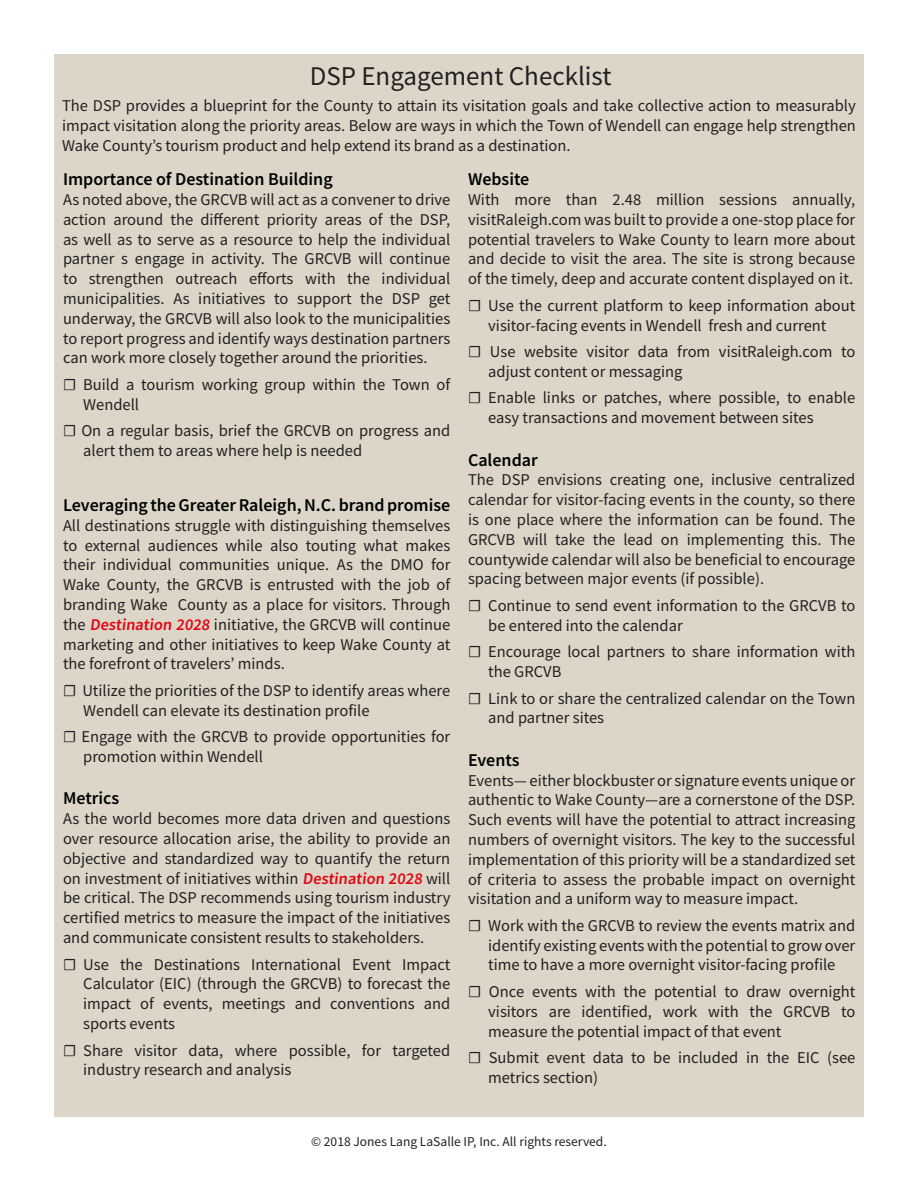
<style>
.page{position:relative;width:918px;height:1188px;background:#fff}
.page>*{position:absolute;margin:0;border:0;box-sizing:border-box;transform-origin:0 0}
.t1{font:27px "Source Sans Pro";color:#231f20}
.Paragraph_Style_3{font:600 18px "Source Sans Pro";color:#000}
.t2{font:16.5px/19.8px "Source Sans Pro";color:#231f20}
.t3{font:13.5px "Source Sans Pro";color:#231f20}
.s1{font-weight:600;color:#e20512}
</style>
<div class="page">
<div style="left:54px;top:54px;width:810px;height:1063px;background:#dbd6c7"></div>
<p class="t1" style="left:310px;top:59px;width:303px">DSP Engagement Checklist</p>
<p class="t2" style="left:62px;top:96px;width:795px;text-align:justify">The DSP provides a blueprint for the County to attain its visitation goals and take collective action to measurably impact visitation along the priority areas. Below are ways in which the Town of Wendell can engage help strengthen Wake County’s tourism product and help extend its brand as a destination.</p>
<p class="Paragraph_Style_3" style="left:63px;top:167px;width:271px">Importance of Destination Building</p>
<p class="t2" style="left:63px;top:190px;width:389px;text-align:justify">As noted above, the GRCVB will act as a convener to drive action around the different priority areas of the DSP, as well as to serve as a resource to help the individual partner s engage in activity. The GRCVB will continue to strengthen outreach efforts with the individual municipalities. As initiatives to support the DSP get underway, the GRCVB will also look to the municipalities to report progress and identify ways destination partners can work more closely together around the priorities.</p>
<p class="t2" style="left:83px;top:375px;width:369px;text-indent:-20px">☐ Build a tourism working group within the Town of<br>Wendell</p>
<p class="t2" style="left:83px;top:421px;width:369px;text-indent:-20px">☐ On a regular basis, brief the GRCVB on progress and alert them to areas where help is needed</p>
<p class="Paragraph_Style_3" style="left:63px;top:493px;width:389px">Leveraging the Greater Raleigh, N.C. brand promise</p>
<p class="t2" style="left:63px;top:515px;width:389px;text-align:justify">All destinations struggle with distinguishing themselves to external audiences while also touting what makes their individual communities unique. As the DMO for Wake County, the GRCVB is entrusted with the job of branding Wake County as a place for visitors. Through the <span class="s1">Destination 2028</span> initiative, the GRCVB will continue marketing and other initiatives to keep Wake County at the forefront of travelers’ minds.</p>
<p class="t2" style="left:83px;top:681px;width:369px;text-indent:-20px">☐ Utilize the priorities of the DSP to identify areas where<br>Wendell can elevate its destination profile</p>
<p class="t2" style="left:83px;top:727px;width:369px;text-indent:-20px">☐ Engage with the GRCVB to provide opportunities for promotion within Wendell</p>
<p class="Paragraph_Style_3" style="left:63px;top:787px;width:58px">Metrics</p>
<p class="t2" style="left:63px;top:809px;width:389px;text-align:justify">As the world becomes more data driven and questions over resource allocation arise, the ability to provide an objective and standardized way to quantify the return on investment of initiatives within <span class="s1">Destination 2028</span> will be critical. The DSP recommends using tourism industry certified metrics to measure the impact of the initiatives and communicate consistent results to stakeholders.</p>
<p class="t2" style="left:83px;top:954px;width:369px;text-align:justify;text-indent:-20px">☐ Use the Destinations International Event Impact Calculator (EIC) (through the GRCVB) to forecast the impact of events, meetings and conventions and sports events</p>
<p class="t2" style="left:83px;top:1040px;width:369px;text-indent:-20px">☐ Share visitor data, where possible, for targeted industry research and analysis</p>
<p class="Paragraph_Style_3" style="left:468px;top:167px;width:63px">Website</p>
<p class="t2" style="left:468px;top:190px;width:389px;text-align:justify">With more than 2.48 million sessions annually, visitRaleigh.com was built to provide a one-stop place for potential travelers to Wake County to learn more about and decide to visit the area. The site is strong because of the timely, deep and accurate content displayed on it.</p>
<p class="t2" style="left:468px;top:295px;width:389px;text-align:center">☐ Use the current platform to keep information about visitor-facing events in Wendell fresh and current</p>
<p class="t2" style="left:488px;top:342px;width:369px;text-indent:-20px">☐ Use website visitor data from visitRaleigh.com to adjust content or messaging</p>
<p class="t2" style="left:488px;top:388px;width:369px;text-indent:-20px">☐ Enable links or patches, where possible, to enable easy transactions and movement between sites</p>
<p class="Paragraph_Style_3" style="left:468px;top:448px;width:71px">Calendar</p>
<p class="t2" style="left:468px;top:470px;width:389px;text-align:justify">The DSP envisions creating one, inclusive centralized calendar for visitor-facing events in the county, so there is one place where the information can be found. The GRCVB will take the lead on implementing this. The countywide calendar will also be beneficial to encourage spacing between major events (if possible).</p>
<p class="t2" style="left:488px;top:595px;width:369px;text-indent:-20px">☐ Continue to send event information to the GRCVB to be entered into the calendar</p>
<p class="t2" style="left:488px;top:642px;width:369px;text-indent:-20px">☐ Encourage local partners to share information with the GRCVB</p>
<p class="t2" style="left:488px;top:688px;width:369px;text-indent:-20px">☐ Link to or share the centralized calendar on the Town and partner sites</p>
<p class="Paragraph_Style_3" style="left:468px;top:748px;width:53px">Events</p>
<p class="t2" style="left:468px;top:770px;width:389px;text-align:justify">Events— either blockbuster or signature events unique or authentic to Wake County—are a cornerstone of the DSP.<br>Such events will have the potential to attract increasing numbers of overnight visitors. The key to the successful implementation of this priority will be a standardized set of criteria to assess the probable impact on overnight visitation and a uniform way to measure impact.</p>
<p class="t2" style="left:488px;top:915px;width:369px;text-align:justify;text-indent:-20px">☐ Work with the GRCVB to review the events matrix and identify existing events with the potential to grow over time to have a more overnight visitor-facing profile</p>
<p class="t2" style="left:488px;top:982px;width:369px;text-align:justify;text-indent:-20px">☐ Once events with the potential to draw overnight visitors are identified, work with the GRCVB to measure the potential impact of that event</p>
<p class="t2" style="left:488px;top:1048px;width:369px;text-indent:-20px">☐ Submit event data to be included in the EIC (see metrics section)</p>
<p class="t3" style="left:311px;top:1133px;width:297px">© 2018 Jones Lang LaSalle IP, Inc. All rights reserved.</p>
</div>
